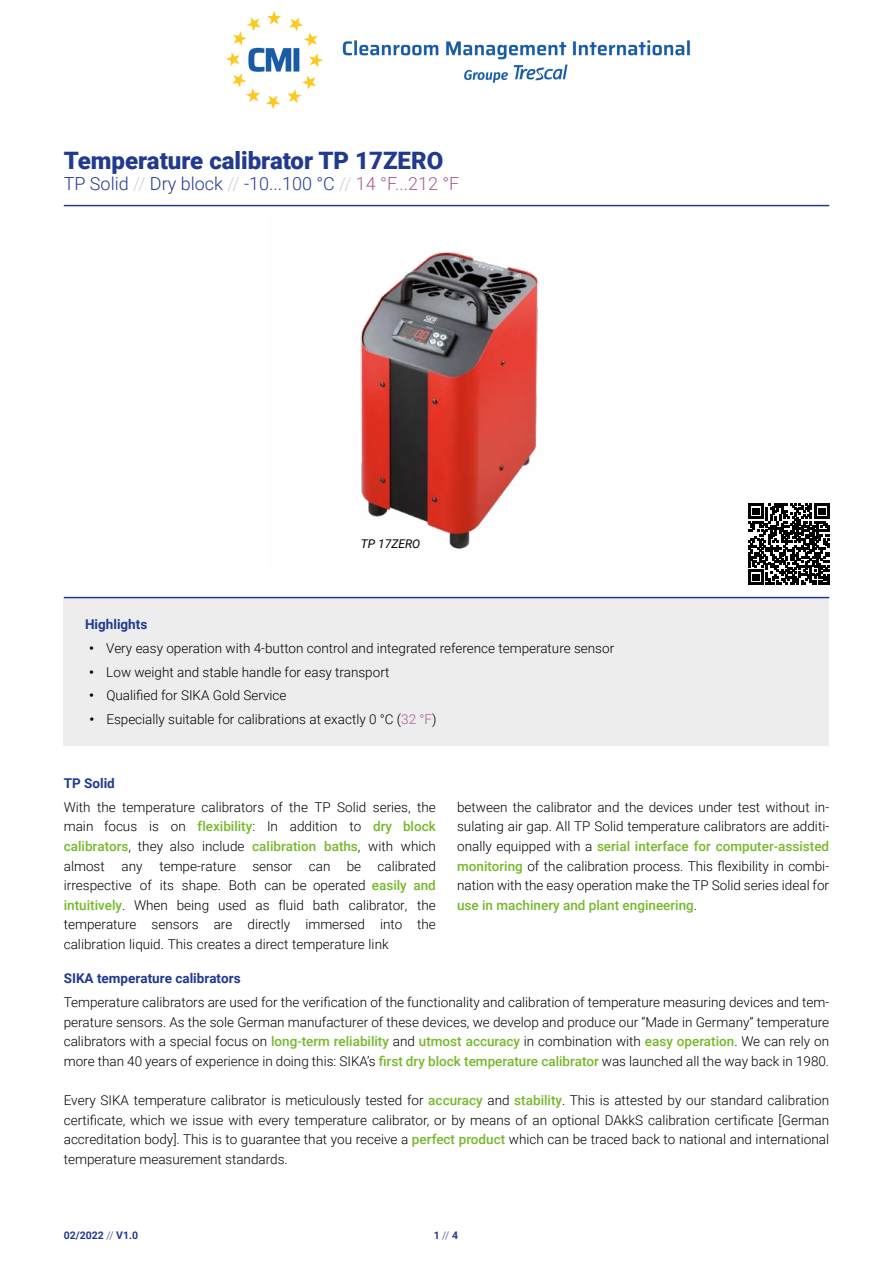
<style>
.page{position:relative;width:893px;height:1263px;background:#fff}
.page>*{position:absolute;margin:0;border:0;box-sizing:border-box;transform-origin:0 0}
.t1{font:900 24px "Roboto";color:#213a8f}
.t2{font:300 18px "Roboto";color:#213a8f}
.t3{font:300 13.5px/19.5px "Roboto";color:#000;text-align:justify}
.t4{font:700 13.5px "Roboto";color:#213a8f}
.t5{font:italic 12px "Roboto";color:#000}
.t6{font:700 10.5px "Roboto";color:#213a8f}
.s1{color:#d0d0d0}
.s2{color:#a75c94}
.s3{font-weight:700}
.s4{font-weight:500;color:#76b82a}
.s5{font-weight:300}
</style>
<div class="page">
<img style="left:360px;top:252px;width:178px;height:297px">
<hr style="left:64px;top:205px;width:765px;height:1px;background:#213a8f">
<div style="left:64px;top:597px;width:765px;height:148px;background:#ededed"></div>
<hr style="left:64px;top:597px;width:765px;height:1px;background:#213a8f">
<svg style="left:748px;top:503px;width:82px;height:82px"></svg>
<img style="left:226px;top:11px;width:464px;height:99px">
<h1 class="t1" style="left:64px;top:143px;width:381px">Temperature calibrator TP 17ZERO</h1>
<h2 class="t2" style="left:64px;top:171px;width:397px">TP Solid <span class="s1">//</span> Dry block <span class="s1">//</span> -10...100 °C <span class="s1">//</span> <span class="s2">14 °F...212 °F</span></h2>
<p class="t5" style="left:361px;top:535px;width:61px">TP 17ZERO</p>
<p class="t4" style="left:85px;top:615px;width:64px">Highlights</p>
<p class="t3" style="left:89px;top:638px;width:526px"><span class="s3">•</span> Very easy operation with 4-button control and integrated reference temperature sensor</p>
<p class="t3" style="left:89px;top:661px;width:302px"><span class="s3">•</span> Low weight and stable handle for easy transport</p>
<p class="t3" style="left:89px;top:685px;width:199px"><span class="s3">•</span> Qualified for SIKA Gold Service</p>
<p class="t3" style="left:89px;top:709px;width:349px"><span class="s3">•</span> Especially suitable for calibrations at exactly 0 °C (<span class="s2">32 °F</span>)</p>
<p class="t4" style="left:64px;top:774px;width:53px">TP Solid</p>
<p class="t3" style="left:64px;top:797px;width:374px">With the temperature calibrators of the TP Solid series, the main focus is on <span class="s4">flexibility</span>: In addition to <span class="s4">dry block calibrators</span>, they also include <span class="s4">calibration baths</span>, with which almost any tempe-rature sensor can be calibrated irrespective of its shape. Both can be operated <span class="s4">easily and intuitively</span>. When being used as fluid bath calibrator, the temperature sensors are directly immersed into the calibration liquid. This creates a direct temperature link</p>
<p class="t4" style="left:64px;top:969px;width:178px">SIKA temperature calibrators</p>
<p class="t3" style="left:64px;top:992px;width:767px">Temperature calibrators are used for the verification of the functionality and calibration of temperature measuring devices and tem&shy;perature sensors. As the sole German manufacturer of these devices, we develop and produce our “Made in Germany” temperature calibrators with a special focus on <span class="s4">long-term reliability</span> and <span class="s4">utmost accuracy</span> in combination with <span class="s4">easy operation</span>. We can rely on more than 40 years of experience in doing this: SIKA’s <span class="s4">first dry block temperature calibrator</span> was launched all the way back in 1980.</p>
<p class="t3" style="left:64px;top:1090px;width:767px">Every SIKA temperature calibrator is meticulously tested for <span class="s4">accuracy</span> and <span class="s4">stability</span>. This is attested by our standard calibration certificate, which we issue with every temperature calibrator, or by means of an optional DAkkS calibration certificate [German accreditation body]. This is to guarantee that you receive a <span class="s4">perfect product</span> which can be traced back to national and international temperature measurement standards.</p>
<p class="t3" style="left:457px;top:797px;width:374px">between the calibrator and the devices under test without in&shy;sulating air gap. All TP Solid temperature calibrators are additi&shy;onally equipped with a <span class="s4">serial interface for computer-assisted monitoring</span> of the calibration process. This flexibility in combi&shy;nation with the easy operation make the TP Solid series ideal for <span class="s4">use in machinery and plant engineering</span>.</p>
<p class="t6" style="left:64px;top:1228px;width:76px">02/2022 <span class="s5">//</span> V1.0</p>
<p class="t6" style="left:434px;top:1228px;width:26px">1 <span class="s5">//</span> 4</p>
</div>
